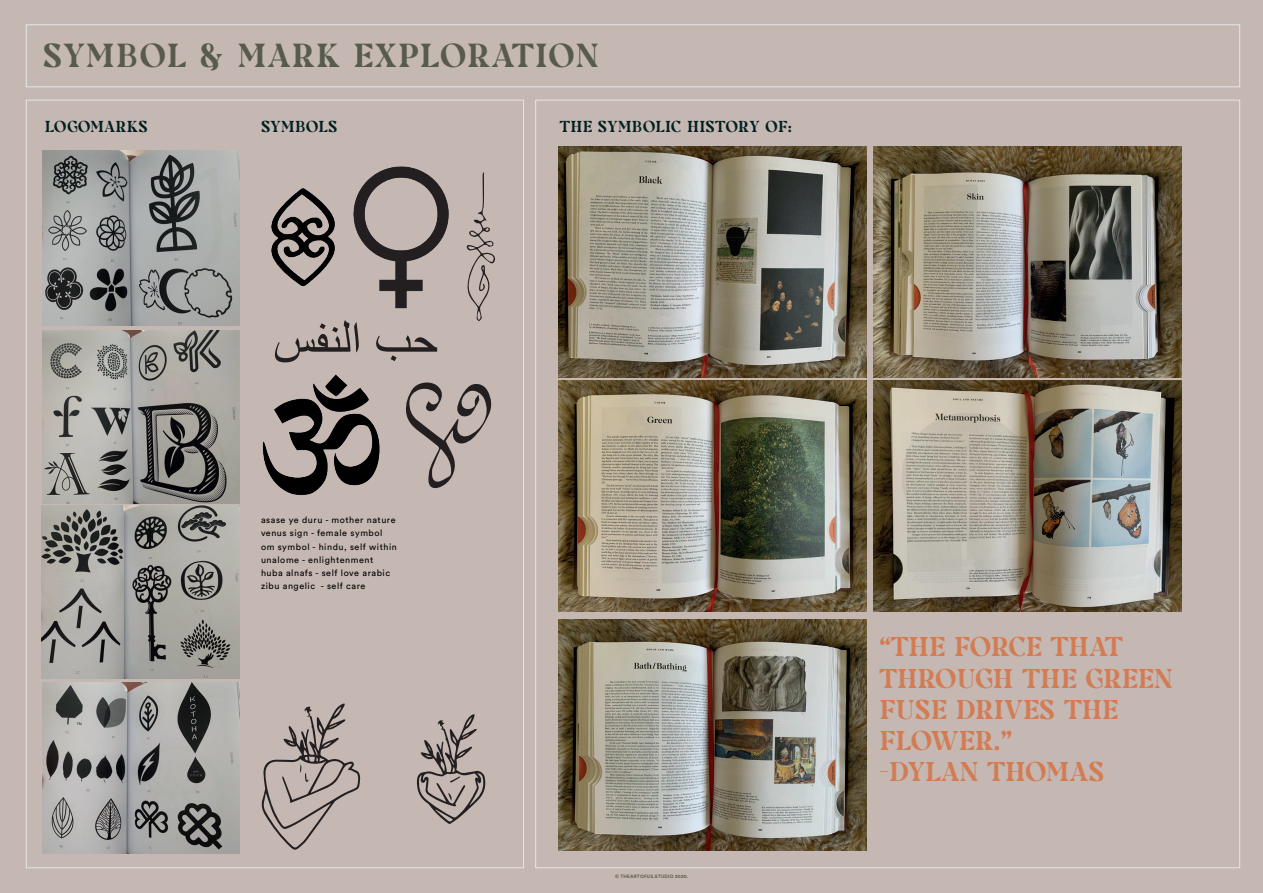
<style>
.page{position:relative;width:1263px;height:893px;background:#c5b7b1}
.page>*{position:absolute;margin:0;border:0;box-sizing:border-box;transform-origin:0 0}
.t1{font:31.5px "Chromate";letter-spacing:.04em;color:#575b4d}
.t2{font:25.65px/31.2px "Chromate";color:#d37c54}
.t3{font:15px "Chromate";letter-spacing:.02em;color:#002020}
.t4{font:9px/13.2px "Circular Std";letter-spacing:.06em;color:#000001}
.t5{font:700 4.8px "Circular Std";letter-spacing:.04em;color:#575b4d}
</style>
<div class="page">
<div style="left:26px;top:24px;width:1214px;height:63px;border:1px solid #e6e7e9"></div>
<img style="left:387px;top:166px;width:62px;height:143px">
<img style="left:239px;top:153px;width:148px;height:168px">
<img style="left:262px;top:374px;width:118px;height:121px">
<svg style="left:261px;top:703px;width:99px;height:147px"></svg>
<svg style="left:416px;top:714px;width:70px;height:110px"></svg>
<svg style="left:406px;top:382px;width:86px;height:107px"></svg>
<svg style="left:466px;top:172px;width:29px;height:149px"></svg>
<svg style="left:376px;top:335px;width:61px;height:26px"></svg>
<svg style="left:275px;top:320px;width:84px;height:43px"></svg>
<img style="left:42px;top:505px;width:197px;height:174px">
<img style="left:43px;top:330px;width:196px;height:173px">
<img style="left:42px;top:682px;width:197px;height:171px">
<img style="left:43px;top:150px;width:196px;height:176px">
<img style="left:874px;top:380px;width:308px;height:231px">
<img style="left:874px;top:146px;width:308px;height:231px">
<img style="left:558px;top:620px;width:308px;height:231px">
<img style="left:558px;top:380px;width:308px;height:231px">
<img style="left:558px;top:146px;width:308px;height:231px">
<h1 class="t1" style="left:43px;top:38px;width:557px">SYMBOL &amp; MARK EXPLORATION</h1>
<h3 class="t3" style="left:45px;top:118px;width:105px">LOGOMARKS</h3>
<h3 class="t3" style="left:261px;top:118px;width:78px">SYMBOLS</h3>
<h3 class="t3" style="left:560px;top:118px;width:234px">THE SYMBOLIC HISTORY OF:</h3>
<p class="t4" style="left:261px;top:513px;width:137px">asase ye duru - mother nature venus sign - female symbol om symbol - hindu, self within unalome - enlightenment huba alnafs - self love arabic zibu angelic - self care</p>
<p class="t5" style="left:615px;top:874px;width:75px">© THEARTOFUS.STUDIO 2020.</p>
<h2 class="t2" style="left:879px;top:632px;width:295px">“THE FORCE THAT<br>THROUGH THE GREEN<br>FUSE DRIVES THE<br>FLOWER.”<br>-DYLAN THOMAS</h2>
</div>
